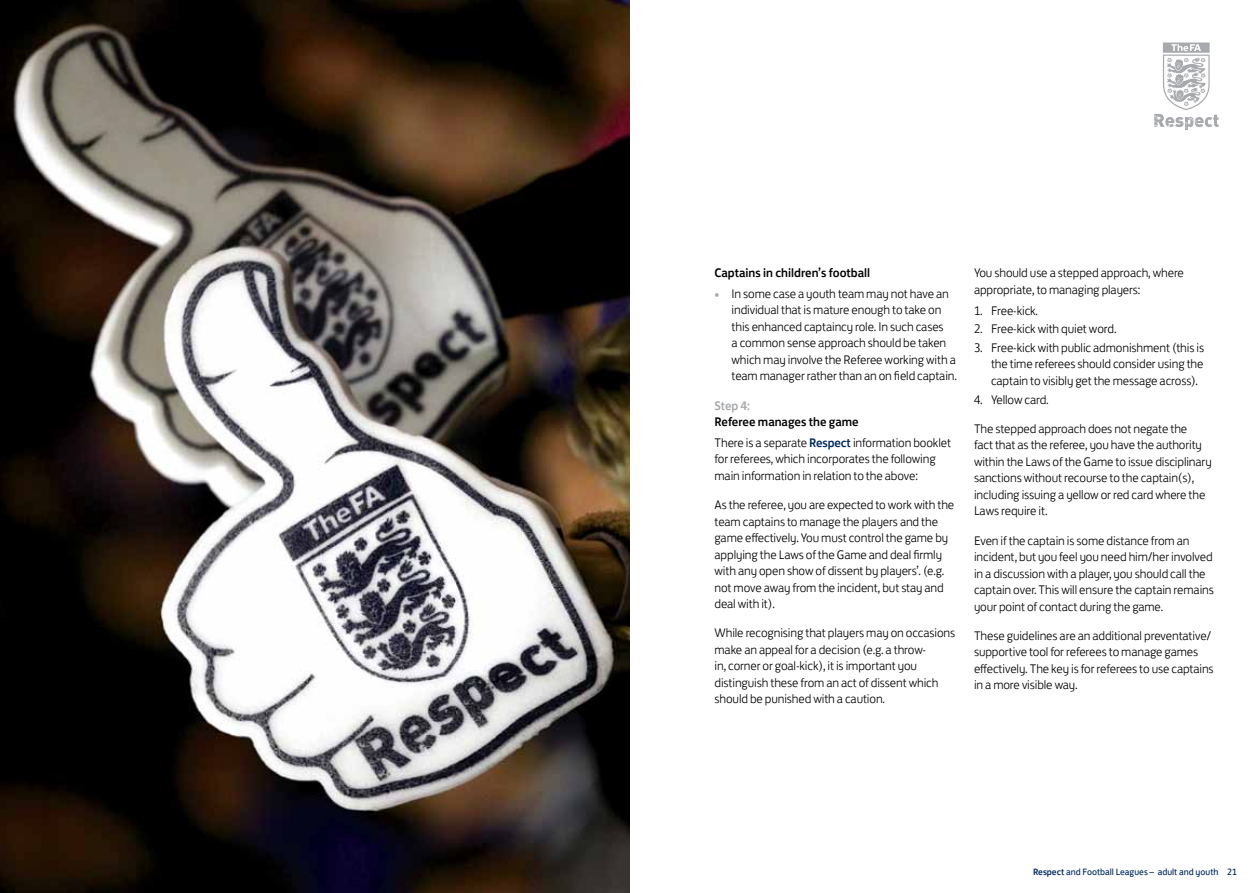
<style>
.page{position:relative;width:1259px;height:893px;background:#fff}
.page>*{position:absolute;margin:0;border:0;box-sizing:border-box;transform-origin:0 0}
.t1{font:300 12.75px/16.5px "FS Jack";letter-spacing:-.01em;color:#000}
.t2{font:500 12.75px "FS Jack";color:#000}
.t3{font:500 12.75px "FS Jack";color:#a7a9ac}
.t4{font:9.3px "FS Jack";color:#00285e}
.s1{font-weight:700;color:#a7a9ac}
.s2{font-weight:500}
.s3{font-weight:500;color:#00285e}
</style>
<div class="page">
<svg style="left:1154px;top:43px;width:64px;height:87px"></svg>
<img style="left:0;top:0;width:630px;height:893px">
<p class="t2" style="left:714px;top:263px;width:157px">Captains in children’s football</p>
<p class="t1" style="left:731px;top:284px;width:227px;text-indent:-17px"><span class="s1">•</span> In some case a youth team may not have an individual that is mature enough to take on this enhanced captaincy role. In such cases<br>a common sense approach should be taken which may involve the Referee working with a team manager rather than an on field captain.</p>
<p class="t3" style="left:714px;top:395px;width:37px">Step 4:</p>
<p class="t1" style="left:714px;top:411px;width:238px;line-height:20.2px"><span class="s2">Referee manages the game<br></span>There is a separate <span class="s3">Respect</span> information booklet</p>
<p class="t1" style="left:714px;top:449px;width:223px">for referees, which incorporates the following main information in relation to the above:</p>
<p class="t1" style="left:714px;top:495px;width:241px">As the referee, you are expected to work with the team captains to manage the players and the game effectively. You must control the game by applying the Laws of the Game and deal firmly with any open show of dissent by players’. (e.g. not move away from the incident, but stay and deal with it).</p>
<p class="t1" style="left:714px;top:623px;width:242px">While recognising that players may on occasions make an appeal for a decision (e.g. a throw-<br>in, corner or goal-kick), it is important you distinguish these from an act of dissent which should be punished with a caution.</p>
<p class="t1" style="left:974px;top:264px;width:211px">You should use a stepped approach, where appropriate, to managing players:</p>
<p class="t1" style="left:974px;top:301px;width:66px">1. Free-kick.</p>
<p class="t1" style="left:974px;top:319px;width:144px">2. Free-kick with quiet word.</p>
<p class="t1" style="left:991px;top:338px;width:215px;text-align:justify;text-indent:-17px">3. Free-kick with public admonishment (this is the time referees should consider using the captain to visibly get the message across).</p>
<p class="t1" style="left:974px;top:390px;width:76px">4. Yellow card.</p>
<p class="t1" style="left:974px;top:419px;width:239px">The stepped approach does not negate the<br>fact that as the referee, you have the authority within the Laws of the Game to issue disciplinary sanctions without recourse to the captain(s), including issuing a yellow or red card where the Laws require it.</p>
<p class="t1" style="left:974px;top:531px;width:241px">Even if the captain is some distance from an incident, but you feel you need him/her involved in a discussion with a player, you should call the captain over. This will ensure the captain remains your point of contact during the game.</p>
<p class="t1" style="left:974px;top:626px;width:241px">These guidelines are an additional preventative/ supportive tool for referees to manage games effectively. The key is for referees to use captains in a more visible way.</p>
<p class="t4" style="left:1033px;top:865px;width:205px"><span class="s2">Respect</span> and Football Leagues – adult and youth 21</p>
</div>
